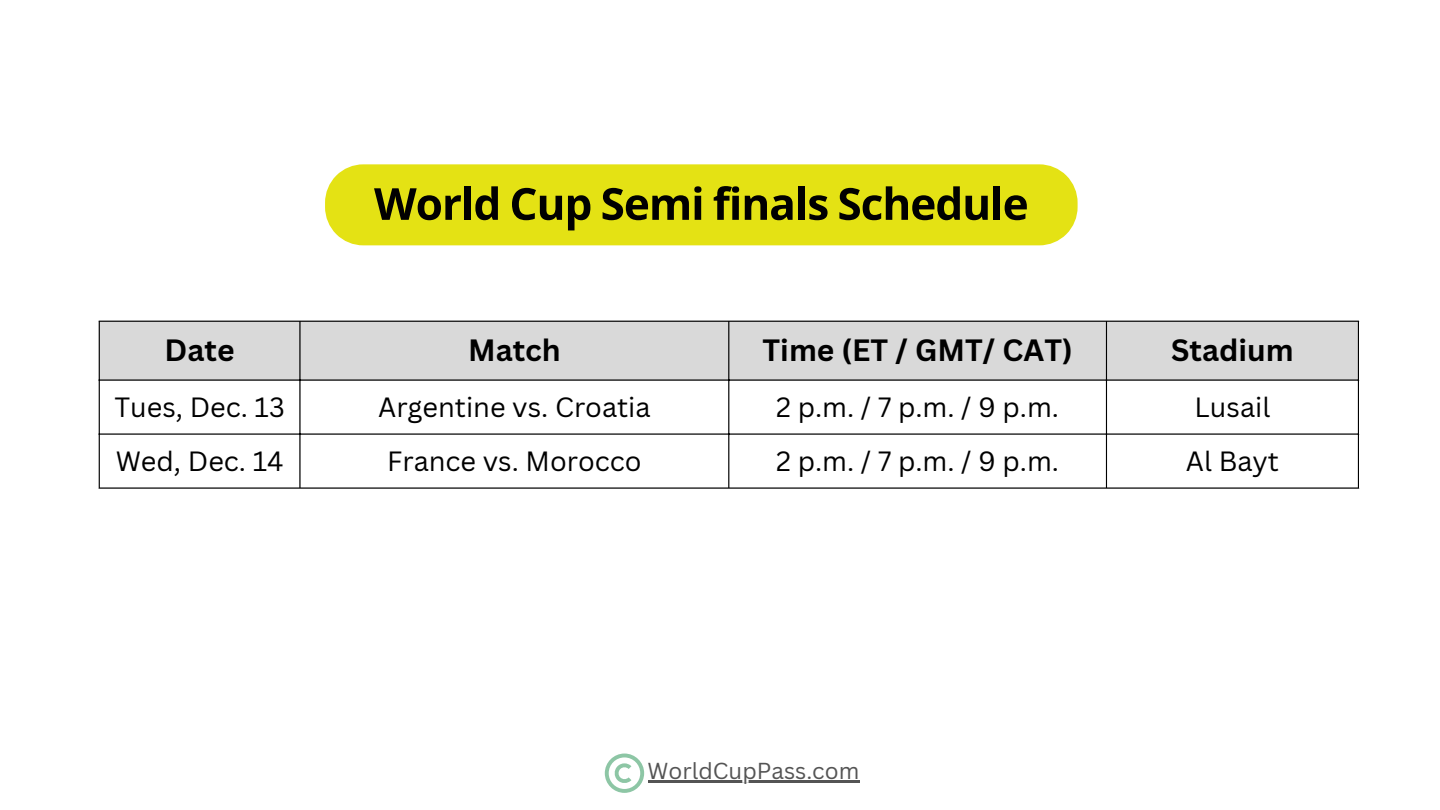
<style>
.page{position:relative;width:1440px;height:810px;background:#fff}
.page>*{position:absolute;margin:0;border:0;box-sizing:border-box;transform-origin:0 0}
.t1{font:700 50.85px "Li Ador Noirrit";color:#000}
.t2{font:700 30px "Canva Sans";color:#000}
.t3{font:27.15px "Canva Sans";color:#000}
.t4{font:22.5px "Canva Sans";color:#545454}
</style>
<div class="page">
<div style="left:100px;top:322px;width:1258px;height:57px;background:#d9d9d9"></div>
<hr style="left:99px;top:322px;width:1px;height:165px;background:#000">
<hr style="left:299px;top:322px;width:2px;height:165px;background:#000">
<hr style="left:728px;top:322px;width:1px;height:165px;background:#000">
<hr style="left:1106px;top:322px;width:1px;height:165px;background:#000">
<hr style="left:1358px;top:322px;width:1px;height:165px;background:#000">
<hr style="left:99px;top:321px;width:1260px;height:1px;background:#000">
<hr style="left:99px;top:379px;width:1260px;height:2px;background:#000">
<hr style="left:99px;top:433px;width:1260px;height:2px;background:#000">
<hr style="left:99px;top:487px;width:1260px;height:2px;background:#000">
<svg style="left:605px;top:754px;width:39px;height:39px"></svg>
<div style="left:325px;top:164px;width:753px;height:81px;background:#e4e214"></div>
<hr style="left:648px;top:780px;width:211px;height:2px;background:#545454">
<h1 class="t1" style="left:375px;top:170px;width:655px">World Cup Semi finals Schedule</h1>
<p class="t2" style="left:165px;top:329px;width:71px">Date</p>
<p class="t2" style="left:468px;top:329px;width:94px">Match</p>
<p class="t2" style="left:763px;top:329px;width:312px">Time (ET / GMT/ CAT)</p>
<p class="t2" style="left:1171px;top:329px;width:124px">Stadium</p>
<p class="t3" style="left:114px;top:388px;width:172px">Tues, Dec. 13</p>
<p class="t3" style="left:378px;top:388px;width:274px">Argentine vs. Croatia</p>
<p class="t3" style="left:776px;top:388px;width:284px">2 p.m. / 7 p.m. / 9 p.m.</p>
<p class="t3" style="left:1195px;top:388px;width:77px">Lusail</p>
<p class="t3" style="left:116px;top:442px;width:169px">Wed, Dec. 14</p>
<p class="t3" style="left:387px;top:442px;width:256px">France vs. Morocco</p>
<p class="t3" style="left:776px;top:442px;width:284px">2 p.m. / 7 p.m. / 9 p.m.</p>
<p class="t3" style="left:1186px;top:442px;width:95px">Al Bayt</p>
<p class="t4" style="left:648px;top:755px;width:213px">WorldCupPass.com</p>
</div>
